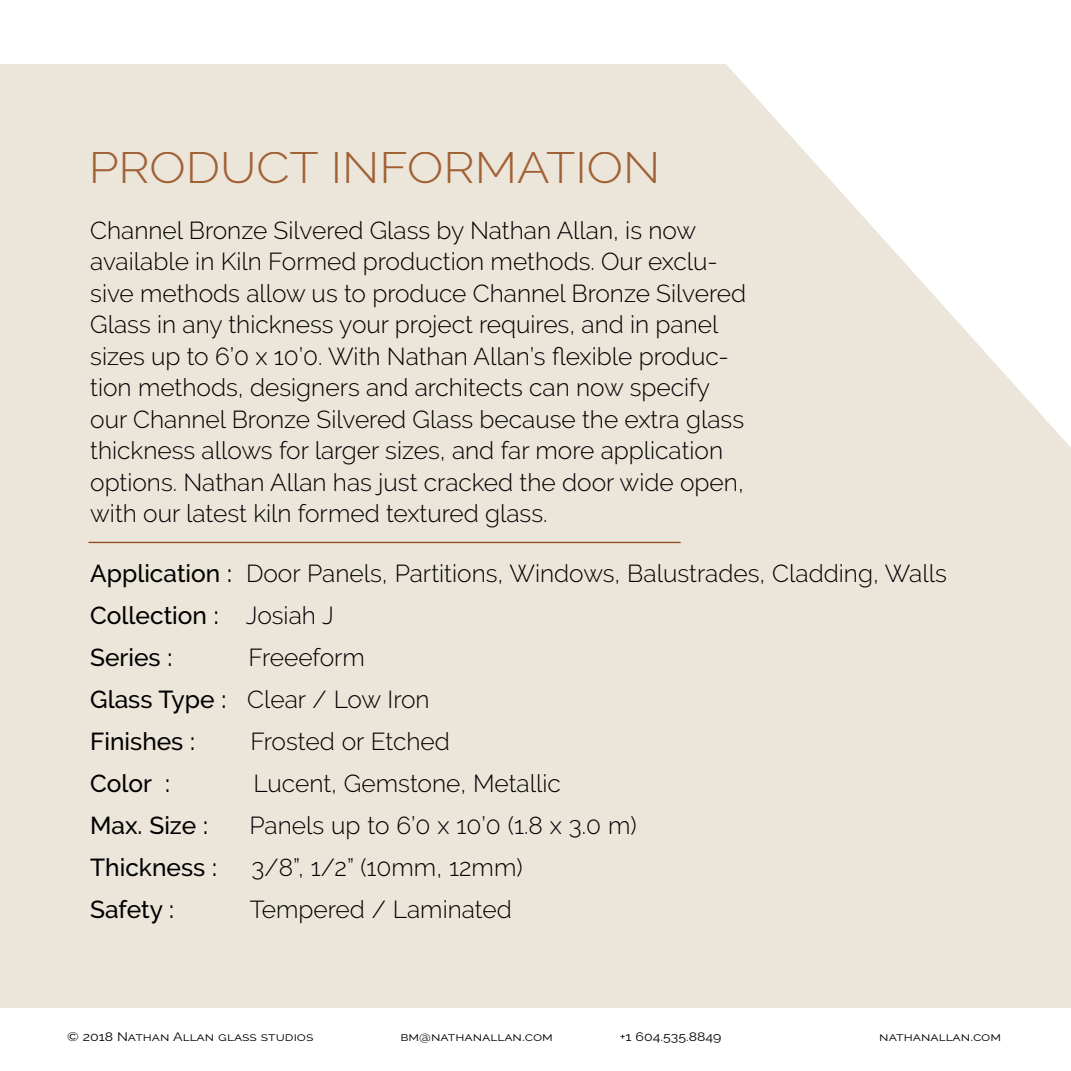
<style>
.page{position:relative;width:1071px;height:1071px;background:#fff}
.page>*{position:absolute;margin:0;border:0;box-sizing:border-box;transform-origin:0 0}
.t1{font:300 43.75px "Raleway";color:#934916;scale:1.1 1}
.t2{font:300 24.5px/31.5px "Raleway";color:#000}
.t3{font:500 24.5px "Raleway";color:#000}
.t4{font:12.25px "Raleway";color:#000;scale:1.15 1}
.s1{font-weight:500}
</style>
<div class="page">
<div style="left:0;top:64px;width:1071px;height:944px;background:#ebe5da"></div>
<hr style="left:88px;top:542px;width:593px;height:1px;background:#934916">
<h1 class="t1" style="left:88px;top:142px;width:521px">PRODUCT INFORMATION</h1>
<p class="t2" style="left:90px;top:214px;width:657px">Channel Bronze Silvered Glass by Nathan Allan, is now available in Kiln Formed production methods. Our exclu&shy;sive methods allow us to produce Channel Bronze Silvered Glass in any thickness your project requires, and in panel sizes up to 6’0 x 10’0. With Nathan Allan’s flexible produc&shy;tion methods, designers and architects can now specify our Channel Bronze Silvered Glass because the extra glass thickness allows for larger sizes, and far more application options. Nathan Allan has just cracked the door wide open, with our latest kiln formed textured glass.</p>
<p class="t2" style="left:90px;top:552px;width:858px;line-height:42px"><span class="s1">Application :</span> Door Panels, Partitions, Windows, Balustrades, Cladding, Walls<br><span class="s1">Collection :</span> Josiah J<br><span class="s1">Series :</span></p>
<p class="t2" style="left:90px;top:636px;width:341px;line-height:42px;text-indent:158px">Freeeform<br><span class="s1">Glass Type :</span> Clear / Low Iron<br><span class="s1">Finishes :</span></p>
<p class="t2" style="left:250px;top:725px;width:201px">Frosted or Etched</p>
<p class="t3" style="left:90px;top:769px;width:81px">Color :</p>
<p class="t2" style="left:253px;top:767px;width:309px">Lucent, Gemstone, Metallic</p>
<p class="t3" style="left:90px;top:811px;width:119px">Max. Size :</p>
<p class="t2" style="left:250px;top:809px;width:389px">Panels up to 6’0 x 10’0 (1.8 x 3.0 m)</p>
<p class="t3" style="left:90px;top:853px;width:128px">Thickness :</p>
<p class="t2" style="left:252px;top:851px;width:273px">3/8”, 1/2” (10mm, 12mm)</p>
<p class="t3" style="left:90px;top:895px;width:85px">Safety :</p>
<p class="t2" style="left:250px;top:893px;width:264px">Tempered / Laminated</p>
<p class="t4" style="left:67px;top:1030px;width:216px">© 2018 Nathan Allan glass studios</p>
<p class="t4" style="left:400px;top:1030px;width:134px">bm@nathanallan.com</p>
<p class="t4" style="left:620px;top:1030px;width:90px">+1 604.535.8849</p>
<p class="t4" style="left:879px;top:1030px;width:107px">nathanallan.com</p>
</div>
